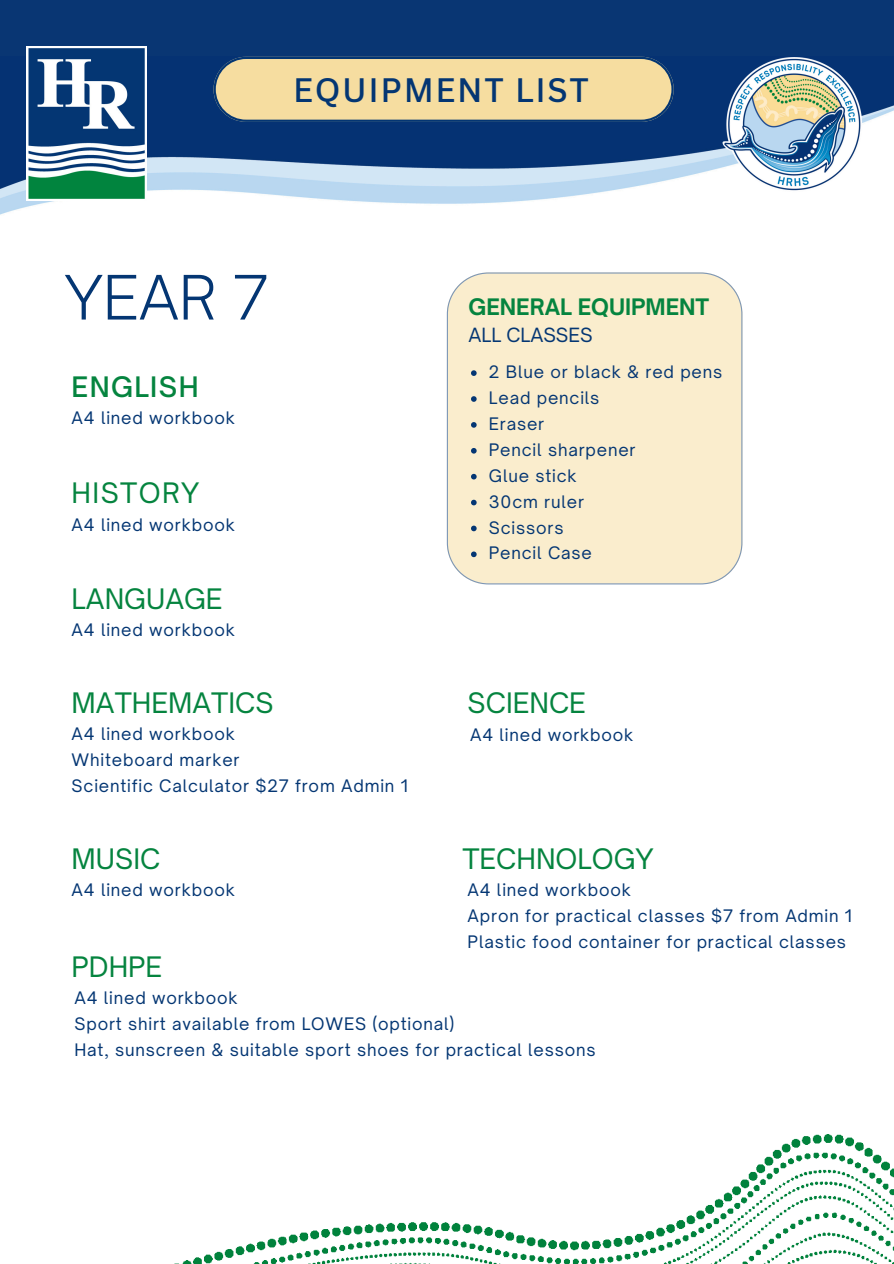
<style>
.page{position:relative;width:894px;height:1264px;background:#fff}
.page>*{position:absolute;margin:0;border:0;box-sizing:border-box;transform-origin:0 0}
.t1{font:300 58.5px "Open Sauce One";color:#043673}
.t2{font:500 33px "Canva Sans";letter-spacing:.05em;color:#043673}
.t3{font:27px "Open Sauce One";color:#05843f}
.t4{font:500 27px "Open Sauce One";letter-spacing:.05em;color:#05843f}
.t5{font:27px "Open Sauce One";letter-spacing:.05em;color:#05843f}
.t6{font:700 21.75px "Open Sauce One";color:#05843f}
.t7{font:18.75px "Open Sauce One";color:#043673}
.t8{font:16.5px "Open Sauce One";letter-spacing:.05em;color:#043673}
</style>
<div class="page">
<img style="left:183px;top:1134px;width:710px;height:129px">
<div style="left:0;top:0;width:893px;height:73px;background:#093673"></div>
<img style="left:0;top:56px;width:893px;height:159px">
<svg style="left:213px;top:57px;width:460px;height:65px;background:#ddcc9b"></svg>
<div style="left:446px;top:272px;width:296px;height:312px;background:#faedcd"></div>
<img style="left:27px;top:47px;width:119px;height:154px">
<img style="left:718px;top:56px;width:147px;height:141px">
<svg style="left:471px;top:370px;width:5px;height:6px"></svg>
<svg style="left:471px;top:396px;width:5px;height:6px"></svg>
<svg style="left:471px;top:422px;width:5px;height:6px"></svg>
<svg style="left:471px;top:448px;width:5px;height:5px"></svg>
<svg style="left:471px;top:474px;width:5px;height:5px"></svg>
<svg style="left:471px;top:500px;width:5px;height:5px"></svg>
<svg style="left:471px;top:525px;width:5px;height:6px"></svg>
<svg style="left:471px;top:551px;width:5px;height:6px"></svg>
<p class="t2" style="left:293px;top:66px;width:297px">EQUIPMENT LIST</p>
<p class="t1" style="left:64px;top:261px;width:206px">YEAR 7</p>
<h5 class="t4" style="left:72px;top:369px;width:128px">ENGLISH</h5>
<p class="t8" style="left:72px;top:407px;width:165px">A4 lined workbook</p>
<p class="t5" style="left:72px;top:476px;width:129px">HISTORY</p>
<p class="t8" style="left:72px;top:514px;width:165px">A4 lined workbook</p>
<p class="t3" style="left:72px;top:581px;width:152px">LANGUAGE</p>
<p class="t8" style="left:72px;top:619px;width:165px">A4 lined workbook</p>
<p class="t6" style="left:468px;top:293px;width:242px">GENERAL EQUIPMENT</p>
<p class="t7" style="left:468px;top:323px;width:125px">ALL CLASSES</p>
<h2 class="t8" style="left:489px;top:362px;width:235px">2 Blue or black &amp; red pens</h2>
<h1 class="t8" style="left:489px;top:387px;width:112px">Lead pencils</h1>
<h3 class="t8" style="left:489px;top:413px;width:57px">Eraser</h3>
<p class="t8" style="left:489px;top:439px;width:148px">Pencil sharpener</p>
<h4 class="t8" style="left:489px;top:465px;width:89px">Glue stick</h4>
<p class="t8" style="left:489px;top:491px;width:96px">30cm ruler</p>
<h4 class="t8" style="left:489px;top:517px;width:76px">Scissors</h4>
<p class="t8" style="left:489px;top:543px;width:104px">Pencil Case</p>
<p class="t3" style="left:72px;top:686px;width:203px">MATHEMATICS</p>
<p class="t8" style="left:72px;top:723px;width:165px">A4 lined workbook</p>
<p class="t8" style="left:72px;top:749px;width:169px">Whiteboard marker</p>
<h4 class="t8" style="left:72px;top:775px;width:337px">Scientific Calculator $27 from Admin 1</h4>
<h4 class="t3" style="left:72px;top:842px;width:90px">MUSIC</h4>
<p class="t8" style="left:72px;top:880px;width:165px">A4 lined workbook</p>
<p class="t3" style="left:467px;top:686px;width:120px">SCIENCE</p>
<h4 class="t8" style="left:470px;top:724px;width:165px">A4 lined workbook</h4>
<p class="t3" style="left:462px;top:842px;width:193px">TECHNOLOGY</p>
<p class="t8" style="left:467px;top:880px;width:165px">A4 lined workbook</p>
<p class="t8" style="left:467px;top:905px;width:386px">Apron for practical classes $7 from Admin 1</p>
<h4 class="t8" style="left:467px;top:931px;width:380px">Plastic food container for practical classes</h4>
<p class="t3" style="left:72px;top:949px;width:92px">PDHPE</p>
<p class="t8" style="left:74px;top:987px;width:165px">A4 lined workbook</p>
<p class="t8" style="left:74px;top:1013px;width:381px">Sport shirt available from LOWES (optional)</p>
<h4 class="t8" style="left:74px;top:1039px;width:522px">Hat, sunscreen &amp; suitable sport shoes for practical lessons</h4>
</div>
